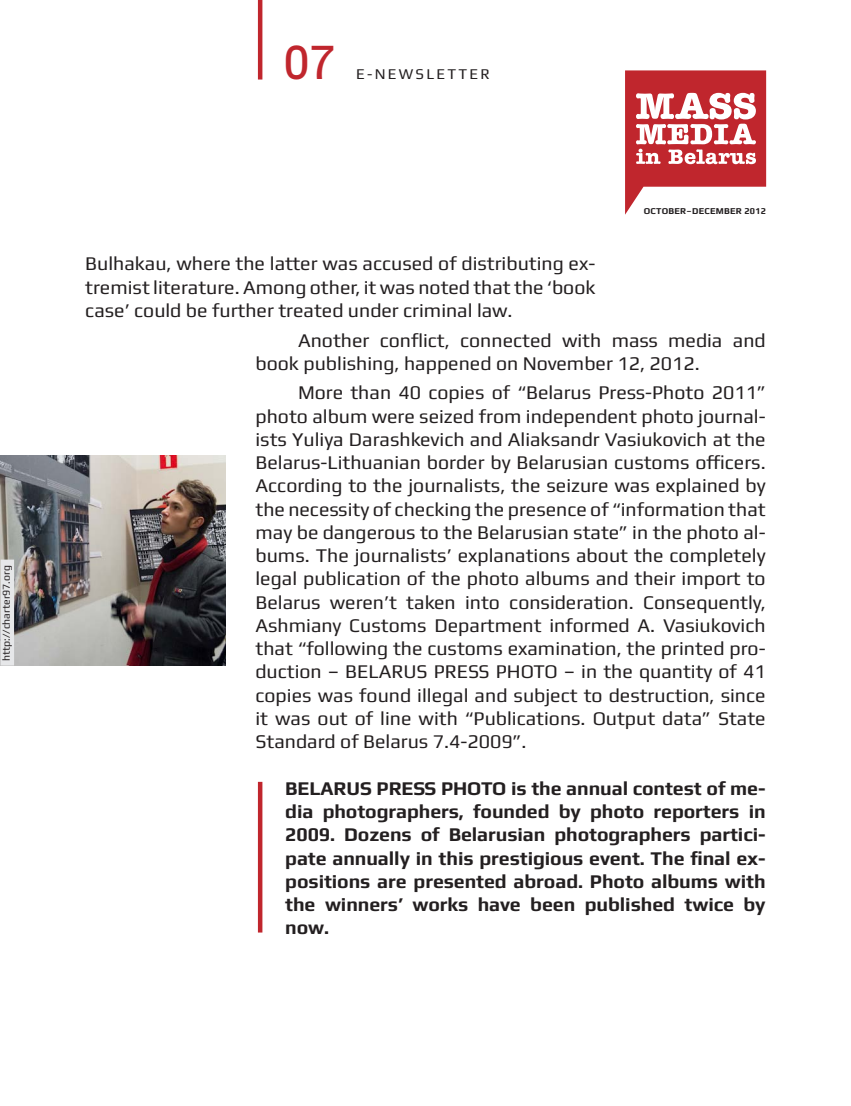
<style>
.page{position:relative;width:851px;height:1106px;background:#fff}
.page>*{position:absolute;margin:0;border:0;box-sizing:border-box;transform-origin:0 0}
.t1{font:45px "Truth CYR";color:#c0262d}
.t2{font:19.5px/23.2px "Play";color:#231f20;text-align:justify}
.t3{font:700 19.5px/23.2px "Play";letter-spacing:-.005em;color:#231f20;text-align:justify}
.t4{font:15px "Play";color:#231f20}
.t5{font:10.5px "Play";color:#231f20}
.t6{font:700 9px "Play";letter-spacing:.03em;color:#231f20}
</style>
<div class="page">
<svg style="left:625px;top:70px;width:141px;height:145px"></svg>
<hr style="left:258px;top:0;width:4px;height:80px;background:#c0262d">
<hr style="left:258px;top:782px;width:4px;height:150px;background:#c0262d">
<img style="left:0;top:455px;width:226px;height:210px">
<div style="left:1px;top:559px;width:13px;height:106px;background:#e6e7e9"></div>
<p class="t5" style="left:0;top:661px;width:97px;rotate:-90deg">http://charter97.org</p>
<p class="t1" style="left:284px;top:36px;width:52px">07</p>
<p class="t4" style="left:356px;top:65px;width:70px">E-NEWSLE</p>
<p class="t4" style="left:447px;top:65px;width:33px">TTER</p>
<p class="t6" style="left:643px;top:206px;width:124px">October–December 2012</p>
<p class="t2" style="left:85px;top:252px;width:511px">Bulhakau, where the latter was accused of distributing ex&shy;tremist literature. Among other, it was noted that the ‘book case’ could be further treated under criminal law.</p>
<p class="t2" style="left:255px;top:328px;width:511px;text-indent:43px">Another conflict, connected with mass media and book publishing, happened on November 12, 2012.</p>
<p class="t2" style="left:255px;top:381px;width:511px;text-indent:43px">More than 40 copies of “Belarus Press-Photo 2011” photo album were seized from independent photo journal&shy;ists Yuliya Darashkevich and Aliaksandr Vasiukovich at the Belarus-Lithuanian border by Belarusian customs officers.<br>According to the journalists, the seizure was explained by the necessity of checking the presence of “information that may be dangerous to the Belarusian state” in the photo al&shy;bums. The journalists’ explanations about the completely legal publication of the photo albums and their import to Belarus weren’t taken into consideration. Consequently, Ashmiany Customs Department informed A. Vasiukovich that “following the customs examination, the printed pro&shy;duction – BELARUS PRESS PHOTO – in the quantity of 41 copies was found illegal and subject to destruction, since it was out of line with “Publications. Output data” State Standard of Belarus 7.4-2009”.</p>
<p class="t3" style="left:285px;top:776px;width:482px">BELARUS PRESS PHOTO is the annual contest of me&shy;dia photographers, founded by photo reporters in 2009. Dozens of Belarusian photographers partici&shy;pate annually in this prestigious event. The final ex&shy;positions are presented abroad. Photo albums with the winners’ works have been published twice by now.</p>
</div>
